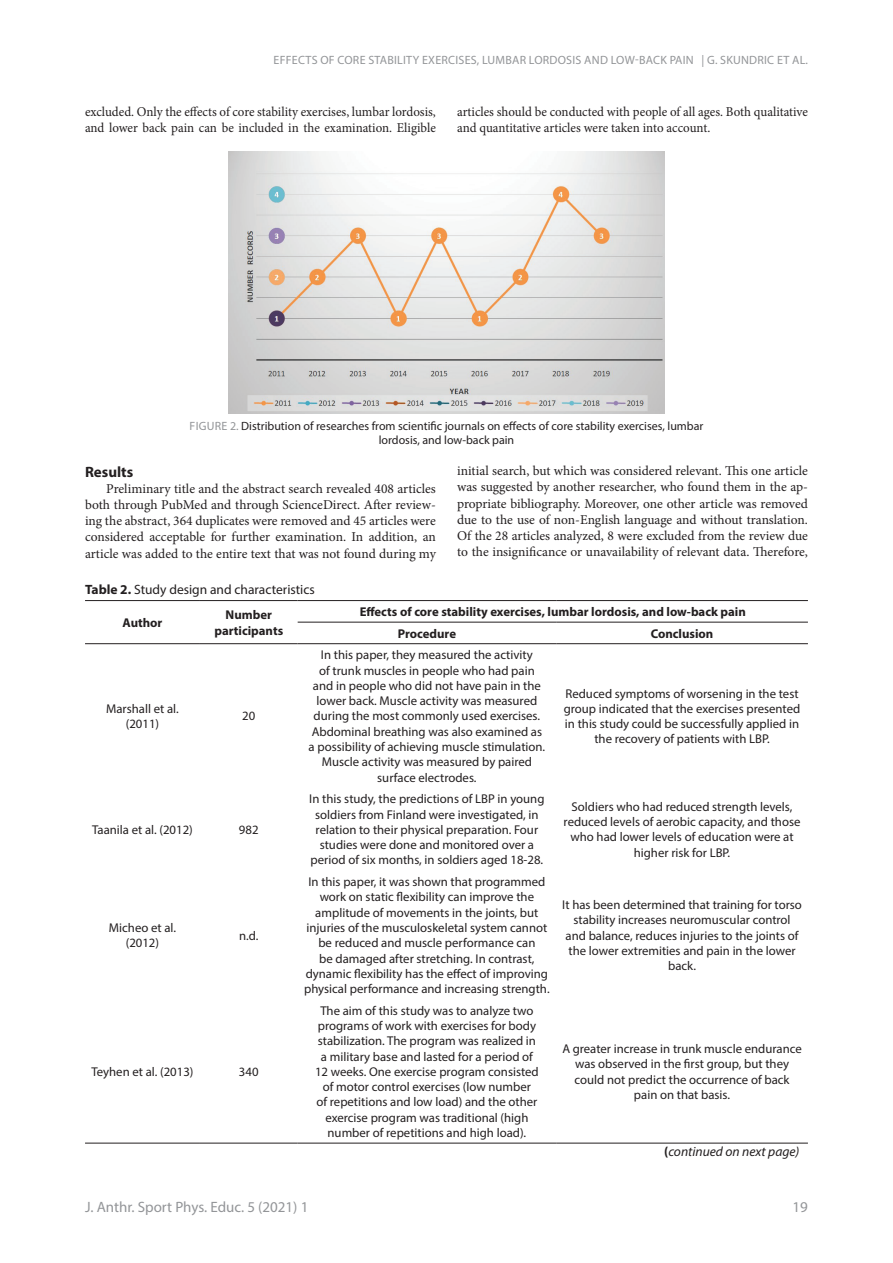
<style>
.page{position:relative;width:893px;height:1263px;background:#fff}
.page>*{position:absolute;margin:0;border:0;box-sizing:border-box;transform-origin:0 0}
.t1{font:15px "Myriad Pro";color:#939598}
.t2{font:700 15px "Myriad Pro";color:#231f20}
.t3{font:13.5px/16.2px "Minion Pro";color:#231f20;text-align:justify}
.t4{font:13.5px/16.2px "Minion Pro";color:#231f20;scale:.96 1}
.t5{font:13.5px "Myriad Pro";color:#231f20}
.t6{font:italic 13.5px "Myriad Pro";color:#231f20}
.t7{font:12.75px/15.3px "Myriad Pro";color:#231f20;text-align:center}
.t8{font:700 12.75px/15.3px "Myriad Pro";color:#231f20;text-align:center}
.t9{font:12px/14.4px "Myriad Pro";color:#231f20;text-align:center}
.t10{font:12px "Myriad Pro";letter-spacing:.02em;color:#939598}
.s1{color:#939598}
.s2{font-weight:700}
.s3{font-weight:700;font-style:normal}
</style>
<div class="page">
<img style="left:228px;top:152px;width:437px;height:261px">
<hr style="left:85px;top:600px;width:115px;height:1px;background:#231f20">
<hr style="left:200px;top:600px;width:98px;height:1px;background:#231f20">
<hr style="left:85px;top:643px;width:115px;height:1px;background:#231f20">
<hr style="left:200px;top:643px;width:98px;height:1px;background:#231f20">
<hr style="left:298px;top:600px;width:258px;height:1px;background:#231f20">
<hr style="left:556px;top:600px;width:252px;height:1px;background:#231f20">
<hr style="left:298px;top:622px;width:258px;height:1px;background:#231f20">
<hr style="left:556px;top:622px;width:252px;height:1px;background:#231f20">
<hr style="left:298px;top:643px;width:258px;height:1px;background:#231f20">
<hr style="left:556px;top:643px;width:252px;height:1px;background:#231f20">
<hr style="left:85px;top:1143px;width:115px;height:1px;background:#231f20">
<hr style="left:200px;top:1143px;width:98px;height:1px;background:#231f20">
<hr style="left:298px;top:1143px;width:258px;height:1px;background:#231f20">
<hr style="left:556px;top:1143px;width:252px;height:1px;background:#231f20">
<p class="t10" style="left:274px;top:53px;width:536px">EFFECTS OF CORE STABILITY EXERCISES, LUMBAR LORDOSIS AND LOW-BACK PAIN | G. SKUNDRIC ET AL.</p>
<p class="t4" style="left:85px;top:104px;width:367px">excluded. Only the effects of core stability exercises, lumbar lordosis, and lower back pain can be included in the examination. Eligible</p>
<p class="t4" style="left:457px;top:104px;width:367px">articles should be conducted with people of all ages. Both qualitative and quantitative articles were taken into account.</p>
<p class="t9" style="left:190px;top:418px;width:515px"><span class="s1">FIGURE 2.</span> Distribution of researches from scientific journals on effects of core stability exercises, lumbar lordosis, and low-back pain</p>
<p class="t2" style="left:85px;top:462px;width:50px">Results</p>
<p class="t3" style="left:85px;top:480px;width:352px;text-indent:21px">Preliminary title and the abstract search revealed 408 articles both through PubMed and through ScienceDirect. After review&shy;ing the abstract, 364 duplicates were removed and 45 articles were considered acceptable for further examination. In addition, an article was added to the entire text that was not found during my</p>
<p class="t3" style="left:457px;top:463px;width:352px">initial search, but which was considered relevant. This one article was suggested by another researcher, who found them in the ap&shy;propriate bibliography. Moreover, one other article was removed due to the use of non-English language and without translation.<br>Of the 28 articles analyzed, 8 were excluded from the review due to the insignificance or unavailability of relevant data. Therefore,</p>
<p class="t5" style="left:85px;top:581px;width:231px"><span class="s2">Table 2.</span> Study design and characteristics</p>
<p class="t8" style="left:123px;top:614px;width:41px">Author</p>
<p class="t8" style="left:214px;top:607px;width:70px">Number participants</p>
<p class="t8" style="left:398px;top:601px;width:350px;line-height:21.6px;text-align:left;text-indent:-38px">Effects of core stability exercises, lumbar lordosis, and low-back pain<br>Procedure</p>
<p class="t8" style="left:651px;top:625px;width:64px">Conclusion</p>
<p class="t7" style="left:106px;top:701px;width:74px">Marshall et al. (2011)</p>
<p class="t7" style="left:242px;top:708px;width:15px">20</p>
<p class="t7" style="left:92px;top:822px;width:102px">Taanila et al. (2012)</p>
<p class="t7" style="left:239px;top:822px;width:21px">982</p>
<p class="t7" style="left:109px;top:920px;width:69px">Micheo et al. (2012)</p>
<p class="t7" style="left:239px;top:927px;width:21px">n.d.</p>
<p class="t7" style="left:91px;top:1064px;width:104px">Teyhen et al. (2013)</p>
<p class="t7" style="left:239px;top:1064px;width:21px">340</p>
<p class="t7" style="left:309px;top:647px;width:238px">In this paper, they measured the activity<br>of trunk muscles in people who had pain and in people who did not have pain in the lower back. Muscle activity was measured during the most commonly used exercises.<br>Abdominal breathing was also examined as a possibility of achieving muscle stimulation.<br>Muscle activity was measured by paired surface electrodes.</p>
<p class="t7" style="left:564px;top:685px;width:238px">Reduced symptoms of worsening in the test group indicated that the exercises presented in this study could be successfully applied in the recovery of patients with LBP.</p>
<p class="t7" style="left:309px;top:791px;width:237px">In this study, the predictions of LBP in young soldiers from Finland were investigated, in relation to their physical preparation. Four studies were done and monitored over a period of six months, in soldiers aged 18-28.</p>
<p class="t7" style="left:564px;top:799px;width:238px">Soldiers who had reduced strength levels, reduced levels of aerobic capacity, and those who had lower levels of education were at higher risk for LBP.</p>
<p class="t7" style="left:304px;top:874px;width:247px">In this paper, it was shown that programmed work on static flexibility can improve the amplitude of movements in the joints, but injuries of the musculoskeletal system cannot be reduced and muscle performance can<br>be damaged after stretching. In contrast, dynamic flexibility has the effect of improving physical performance and increasing strength.</p>
<p class="t7" style="left:315px;top:1002px;width:225px">The aim of this study was to analyze two programs of work with exercises for body stabilization. The program was realized in a military base and lasted for a period of 12 weeks. One exercise program consisted of motor control exercises (low number<br>of repetitions and low load) and the other exercise program was traditional (high number of repetitions and high load).</p>
<p class="t7" style="left:562px;top:897px;width:241px">It has been determined that training for torso stability increases neuromuscular control and balance, reduces injuries to the joints of the lower extremities and pain in the lower back.</p>
<p class="t7" style="left:562px;top:1041px;width:241px">A greater increase in trunk muscle endurance was observed in the first group, but they could not predict the occurrence of back pain on that basis.</p>
<p class="t6" style="left:664px;top:1143px;width:137px"><span class="s3">(</span>continued on next page)</p>
<p class="t1" style="left:85px;top:1197px;width:225px">J. Anthr. Sport Phys. Educ. 5 (2021) 1</p>
<p class="t1" style="left:792px;top:1197px;width:17px">19</p>
</div>
